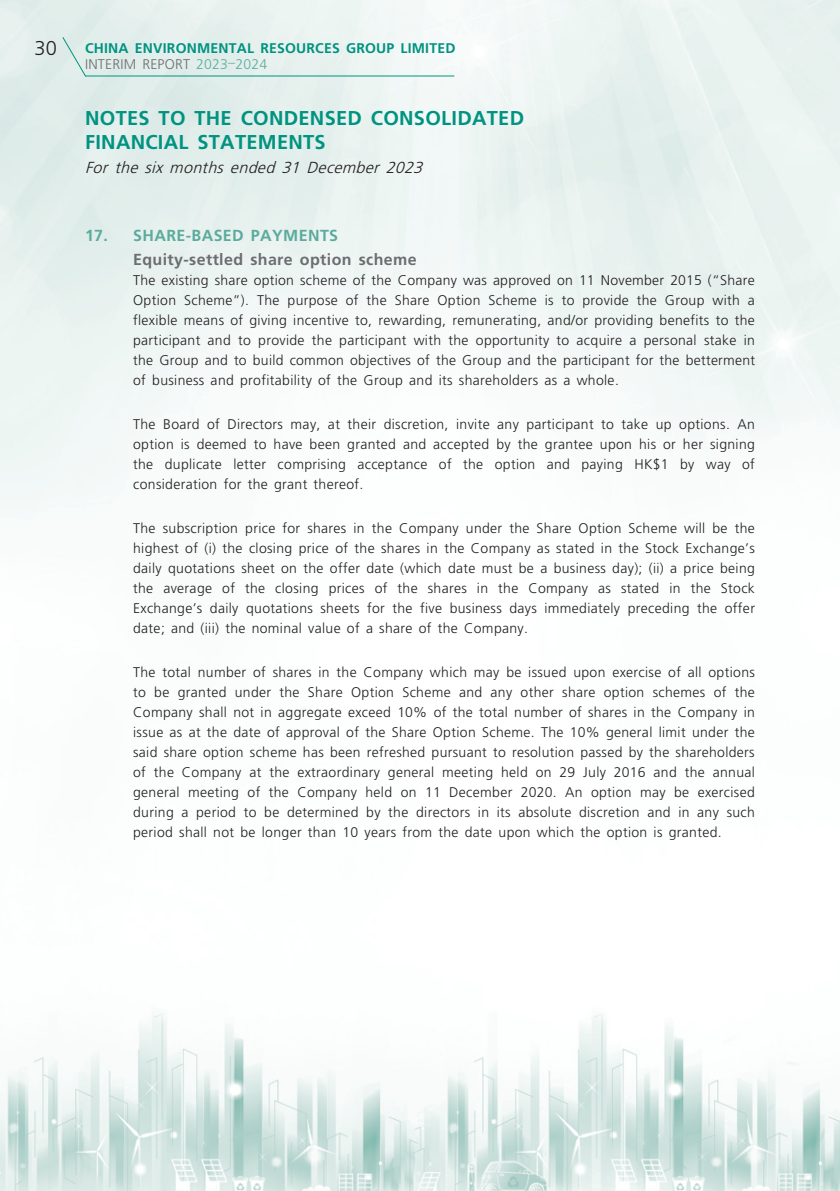
<style>
.page{position:relative;width:840px;height:1191px;background:#fff}
.page>*{position:absolute;margin:0;border:0;box-sizing:border-box;transform-origin:0 0}
.t1{font:700 20px/24px "Frutiger LT Std";letter-spacing:.015em;color:#009380}
.t2{font:300 20px "Frutiger LT Std";color:#231f20}
.t3{font:italic 300 16px "Frutiger LT Std";color:#231f20}
._18___H2__Note{font:700 16px "Frutiger LT Std";letter-spacing:.025em;color:#6c6d70}
._17_H1__Note{font:700 16px "Frutiger LT Std";letter-spacing:.025em;color:#5bab9e}
._02_Note_Text{font:300 14px/20px "Frutiger LT Std";letter-spacing:.025em;color:#231f20;text-align:justify}
.t4{font:700 14px/16px "Frutiger LT Std";letter-spacing:.015em;color:#009380}
.s1{font-weight:300;color:#6c6d70}
.s2{font-weight:300;color:#5bab9e}
</style>
<div class="page">
<img style="left:0;top:0;width:839px;height:1191px">
<hr style="left:85px;top:75px;width:369px;height:1px;background:#009380">
<svg style="left:61px;top:36px;width:26px;height:42px"></svg>
<h1 class="t2" style="left:34px;top:37px;width:24px">30</h1>
<p class="t4" style="left:85px;top:40px;width:371px">CHINA ENVIRONMENTAL RESOURCES GROUP LIMITED<br><span class="s1">INTERIM REPORT</span> <span class="s2">2023–2024</span></p>
<h1 class="t1" style="left:85px;top:106px;width:440px">NOTES TO THE CONDENSED CONSOLIDATED<br>FINANCIAL STATEMENTS</h1>
<p class="t3" style="left:85px;top:159px;width:343px">For the six months ended 31 December 2023</p>
<p class="_17_H1__Note" style="left:85px;top:226px;width:254px">17. SHARE-BASED PAYMENTS</p>
<p class="_18___H2__Note" style="left:133px;top:250px;width:285px">Equity-settled share option scheme</p>
<p class="_02_Note_Text" style="left:133px;top:270px;width:623px">The existing share option scheme of the Company was approved on 11 November 2015 (“Share Option Scheme”). The purpose of the Share Option Scheme is to provide the Group with a flexible means of giving incentive to, rewarding, remunerating, and/or providing benefits to the participant and to provide the participant with the opportunity to acquire a personal stake in the Group and to build common objectives of the Group and the participant for the betterment of business and profitability of the Group and its shareholders as a whole.</p>
<p class="_02_Note_Text" style="left:133px;top:414px;width:623px">The Board of Directors may, at their discretion, invite any participant to take up options. An option is deemed to have been granted and accepted by the grantee upon his or her signing the duplicate letter comprising acceptance of the option and paying HK$1 by way of consideration for the grant thereof.</p>
<p class="_02_Note_Text" style="left:133px;top:518px;width:623px">The subscription price for shares in the Company under the Share Option Scheme will be the highest of (i) the closing price of the shares in the Company as stated in the Stock Exchange’s daily quotations sheet on the offer date (which date must be a business day); (ii) a price being the average of the closing prices of the shares in the Company as stated in the Stock Exchange’s daily quotations sheets for the five business days immediately preceding the offer date; and (iii) the nominal value of a share of the Company.</p>
<p class="_02_Note_Text" style="left:133px;top:662px;width:623px">The total number of shares in the Company which may be issued upon exercise of all options to be granted under the Share Option Scheme and any other share option schemes of the Company shall not in aggregate exceed 10% of the total number of shares in the Company in issue as at the date of approval of the Share Option Scheme. The 10% general limit under the said share option scheme has been refreshed pursuant to resolution passed by the shareholders of the Company at the extraordinary general meeting held on 29 July 2016 and the annual general meeting of the Company held on 11 December 2020. An option may be exercised during a period to be determined by the directors in its absolute discretion and in any such period shall not be longer than 10 years from the date upon which the option is granted.</p>
</div>
